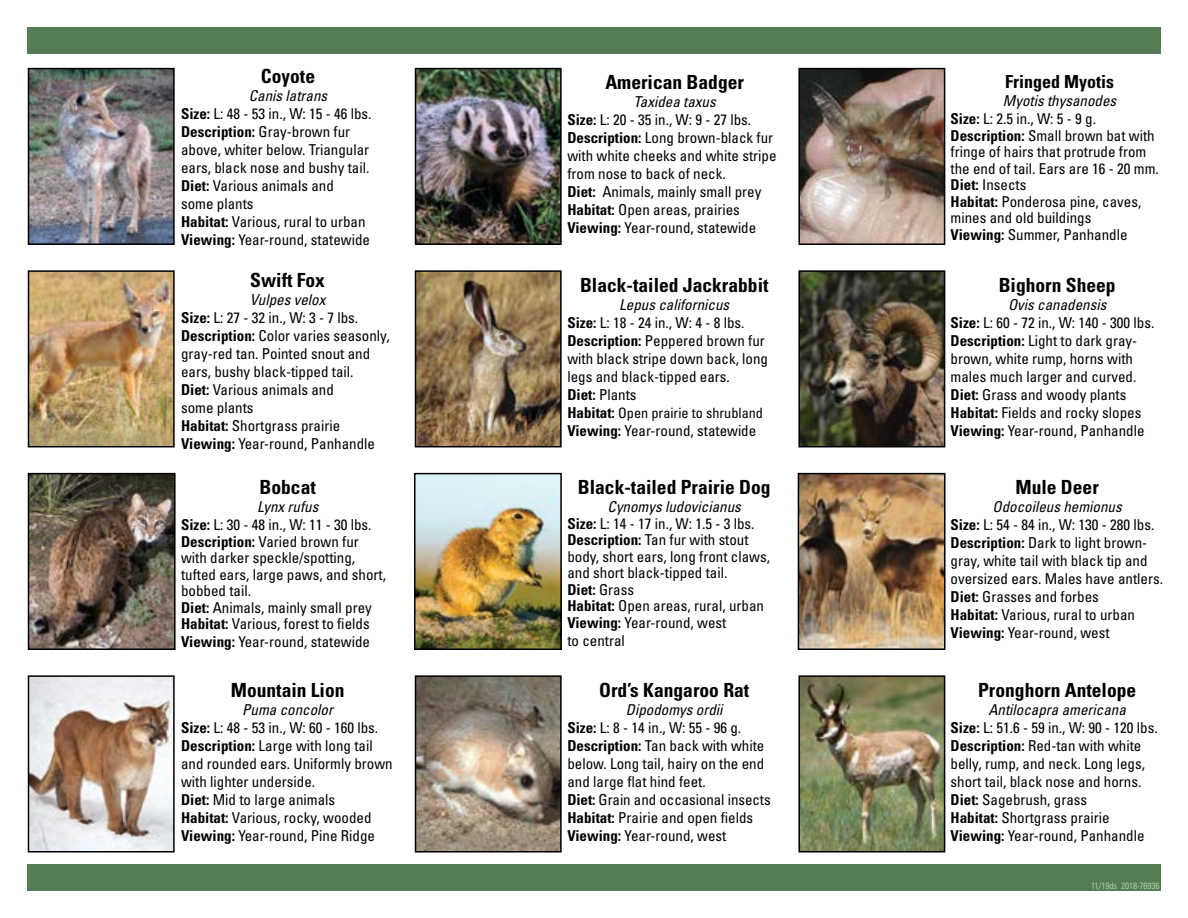
<style>
.page{position:relative;width:1188px;height:918px;background:#fff}
.page>*{position:absolute;margin:0;border:0;box-sizing:border-box;transform-origin:0 0}
.t1{font:700 condensed 19.5px "Univers";color:#000}
.t2{font:700 condensed 18px "Univers";color:#000}
.t3{font:condensed 15px/18px "Univers";color:#000}
.t4{font:italic condensed 15px/18px "Univers";color:#000}
.t5{font:condensed 14.25px "Univers";color:#000}
.t6{font:300 condensed 9px "Univers";color:#cae5c4}
.s1{font-style:italic}
.s2{font-weight:700}
.s3{font-weight:700;font-size:15px}
.s4{font-weight:700;font-style:normal}
.s5{font-style:normal}
</style>
<div class="page">
<div style="left:27px;top:27px;width:1134px;height:27px;background:#567c57"></div>
<div style="left:27px;top:864px;width:1134px;height:27px;background:#567c57"></div>
<img style="left:31px;top:273px;width:141px;height:171px">
<div style="left:28px;top:270px;width:147px;height:177px;border:2px solid #000"></div>
<img style="left:31px;top:71px;width:141px;height:171px">
<div style="left:28px;top:68px;width:147px;height:177px;border:2px solid #000"></div>
<img style="left:31px;top:678px;width:141px;height:172px">
<div style="left:28px;top:675px;width:147px;height:178px;border:2px solid #000"></div>
<img style="left:31px;top:476px;width:142px;height:171px">
<div style="left:28px;top:473px;width:148px;height:177px;border:2px solid #000"></div>
<img style="left:418px;top:273px;width:141px;height:171px">
<div style="left:415px;top:270px;width:147px;height:177px;border:2px solid #000"></div>
<img style="left:418px;top:71px;width:141px;height:171px">
<div style="left:415px;top:68px;width:147px;height:177px;border:2px solid #000"></div>
<img style="left:418px;top:678px;width:141px;height:172px">
<div style="left:415px;top:675px;width:147px;height:178px;border:2px solid #000"></div>
<img style="left:417px;top:476px;width:142px;height:171px">
<div style="left:414px;top:473px;width:148px;height:177px;border:2px solid #000"></div>
<img style="left:801px;top:273px;width:141px;height:171px">
<div style="left:798px;top:270px;width:147px;height:177px;border:2px solid #000"></div>
<img style="left:801px;top:71px;width:141px;height:171px">
<div style="left:798px;top:68px;width:147px;height:177px;border:2px solid #000"></div>
<img style="left:801px;top:678px;width:141px;height:172px">
<div style="left:798px;top:675px;width:147px;height:178px;border:2px solid #000"></div>
<img style="left:801px;top:476px;width:142px;height:171px">
<div style="left:798px;top:473px;width:148px;height:177px;border:2px solid #000"></div>
<h1 class="t1" style="left:261px;top:64px;width:56px">Coyote</h1>
<p class="t3" style="left:181px;top:87px;width:192px;text-indent:68px"><span class="s1">Canis latrans<br></span><span class="s2">Size:</span> L: 48 - 53 in., W: 15 - 46 lbs.<br><span class="s2">Description:</span> Gray-brown fur above, whiter below. Triangular ears, black nose and bushy tail.<br><span class="s2">Diet:</span> Various animals and<br>some plants<br><span class="s2">Habitat:</span> Various, rural to urban<br><span class="s2">Viewing:</span> Year-round, statewide</p>
<h1 class="t1" style="left:250px;top:268px;width:76px">Swift Fox</h1>
<p class="t3" style="left:181px;top:291px;width:210px;text-indent:69px"><span class="s1">Vulpes velox<br></span><span class="s2">Size:</span> L: 27 - 32 in., W: 3 - 7 lbs.<br><span class="s2">Description:</span> Color varies seasonly, gray-red tan. Pointed snout and ears, bushy black-tipped tail.<br><span class="s2">Diet:</span> Various animals and<br>some plants<br><span class="s2">Habitat:</span> Shortgrass prairie<br><span class="s2">Viewing:</span> Year-round, Panhandle</p>
<h1 class="t1" style="left:260px;top:476px;width:58px">Bobcat</h1>
<p class="t3" style="left:181px;top:498px;width:192px;text-indent:76px"><span class="s1">Lynx rufus<br></span><span class="s2">Size:</span> L: 30 - 48 in., W: 11 - 30 lbs.</p>
<p class="t3" style="left:181px;top:533px;width:206px;line-height:16.5px"><span class="s2">Description:</span> Varied brown fur with darker speckle/spotting, tufted ears, large paws, and short, bobbed tail.<br><span class="s2">Diet:</span> Animals, mainly small prey<br><span class="s2">Habitat:</span> Various, forest to fields</p>
<p class="t3" style="left:181px;top:633px;width:190px"><span class="s2">Viewing:</span> Year-round, statewide</p>
<h1 class="t1" style="left:231px;top:678px;width:115px">Mountain Lion</h1>
<p class="t3" style="left:181px;top:700px;width:213px;text-indent:61px"><span class="s1">Puma concolor<br></span><span class="s2">Size:</span> L: 48 - 53 in., W: 60 - 160 lbs.<br><span class="s2">Description:</span> Large with long tail and rounded ears. Uniformly brown with lighter underside.<br><span class="s2">Diet:</span> Mid to large animals<br><span class="s2">Habitat:</span> Various, rocky, wooded<br><span class="s2">Viewing:</span> Year-round, Pine Ridge</p>
<h1 class="t1" style="left:605px;top:70px;width:140px">American Badger</h1>
<p class="t3" style="left:567px;top:93px;width:211px;text-indent:66px"><span class="s1">Taxidea taxus<br></span><span class="s2">Size:</span> L: 20 - 35 in., W: 9 - 27 lbs.<br><span class="s2">Description:</span> Long brown-black fur with white cheeks and white stripe from nose to back of neck.<br><span class="s2">Diet:</span> Animals, mainly small prey<br><span class="s2">Habitat:</span> Open areas, prairies<br><span class="s2">Viewing:</span> Year-round, statewide</p>
<h1 class="t1" style="left:580px;top:273px;width:190px">Black-tailed Jackrabbit</h1>
<p class="t3" style="left:567px;top:295px;width:202px;text-indent:52px"><span class="s1">Lepus californicus<br></span><span class="s2">Size:</span> L: 18 - 24 in., W: 4 - 8 lbs.<br><span class="s2">Description:</span> Peppered brown fur with black stripe down back, long legs and black-tipped ears.<br><span class="s2">Diet:</span> Plants</p>
<p class="t5" style="left:567px;top:404px;width:197px"><span class="s3">Habitat:</span> Open prairie to shrubland</p>
<p class="t3" style="left:567px;top:421px;width:190px"><span class="s2">Viewing:</span> Year-round, statewide</p>
<h1 class="t1" style="left:578px;top:475px;width:194px">Black-tailed Prairie Dog</h1>
<p class="t3" style="left:567px;top:499px;width:204px;line-height:16.5px;text-indent:40px"><span class="s1">Cynomys ludovicianus<br></span><span class="s2">Size:</span> L: 14 - 17 in., W: 1.5 - 3 lbs.<br><span class="s2">Description:</span> Tan fur with stout body, short ears, long front claws, and short black-tipped tail.<br><span class="s2">Diet:</span> Grass<br><span class="s2">Habitat:</span> Open areas, rural, urban<br><span class="s2">Viewing:</span> Year-round, west</p>
<p class="t3" style="left:567px;top:631px;width:59px">to central</p>
<h1 class="t1" style="left:599px;top:678px;width:152px">Ord’s Kangaroo Rat</h1>
<p class="t3" style="left:567px;top:700px;width:205px;text-indent:59px"><span class="s1">Dipodomys ordii<br></span><span class="s2">Size:</span> L: 8 - 14 in., W: 55 - 96 g.<br><span class="s2">Description:</span> Tan back with white below. Long tail, hairy on the end and large flat hind feet.<br><span class="s2">Diet:</span> Grain and occasional insects<br><span class="s2">Habitat:</span> Prairie and open fields<br><span class="s2">Viewing:</span> Year-round, west</p>
<p class="t2" style="left:1005px;top:71px;width:110px">Fringed Myotis</p>
<p class="t4" style="left:951px;top:92px;width:167px;text-indent:52px">Myotis thysanodes<br><span class="s4">Size:</span> <span class="s5">L: 2.5 in., W: 5 - 9 g.</span></p>
<p class="t3" style="left:951px;top:127px;width:210px;line-height:16.5px"><span class="s2">Description:</span> Small brown bat with fringe of hairs that protrude from the end of tail. Ears are 16 - 20 mm.<br><span class="s2">Diet:</span> Insects<br><span class="s2">Habitat:</span> Ponderosa pine, caves, mines and old buildings<br><span class="s2">Viewing:</span> Summer, Panhandle</p>
<h1 class="t1" style="left:999px;top:273px;width:118px">Bighorn Sheep</h1>
<p class="t3" style="left:951px;top:295px;width:205px;text-indent:57px"><span class="s1">Ovis canadensis<br></span><span class="s2">Size:</span> L: 60 - 72 in., W: 140 - 300 lbs.<br><span class="s2">Description:</span> Light to dark gray&shy;brown, white rump, horns with males much larger and curved.<br><span class="s2">Diet:</span> Grass and woody plants<br><span class="s2">Habitat:</span> Fields and rocky slopes<br><span class="s2">Viewing:</span> Year-round, Panhandle</p>
<h1 class="t1" style="left:1015px;top:475px;width:85px">Mule Deer</h1>
<p class="t3" style="left:951px;top:498px;width:214px;text-indent:42px"><span class="s1">Odocoileus hemionus<br></span><span class="s2">Size:</span> L: 54 - 84 in., W: 130 - 280 lbs.<br><span class="s2">Description:</span> Dark to light brown&shy;gray, white tail with black tip and oversized ears. Males have antlers.<br><span class="s2">Diet:</span> Grasses and forbes<br><span class="s2">Habitat:</span> Various, rural to urban<br><span class="s2">Viewing:</span> Year-round, west</p>
<h1 class="t1" style="left:978px;top:678px;width:160px">Pronghorn Antelope</h1>
<p class="t3" style="left:951px;top:700px;width:209px;text-indent:38px"><span class="s1">Antilocapra americana<br></span><span class="s2">Size:</span> L: 51.6 - 59 in., W: 90 - 120 lbs.<br><span class="s2">Description:</span> Red-tan with white belly, rump, and neck. Long legs, short tail, black nose and horns.<br><span class="s2">Diet:</span> Sagebrush, grass<br><span class="s2">Habitat:</span> Shortgrass prairie<br><span class="s2">Viewing:</span> Year-round, Panhandle</p>
<p class="t6" style="left:1091px;top:880px;width:70px">11/19ds 2018-76936</p>
</div>
